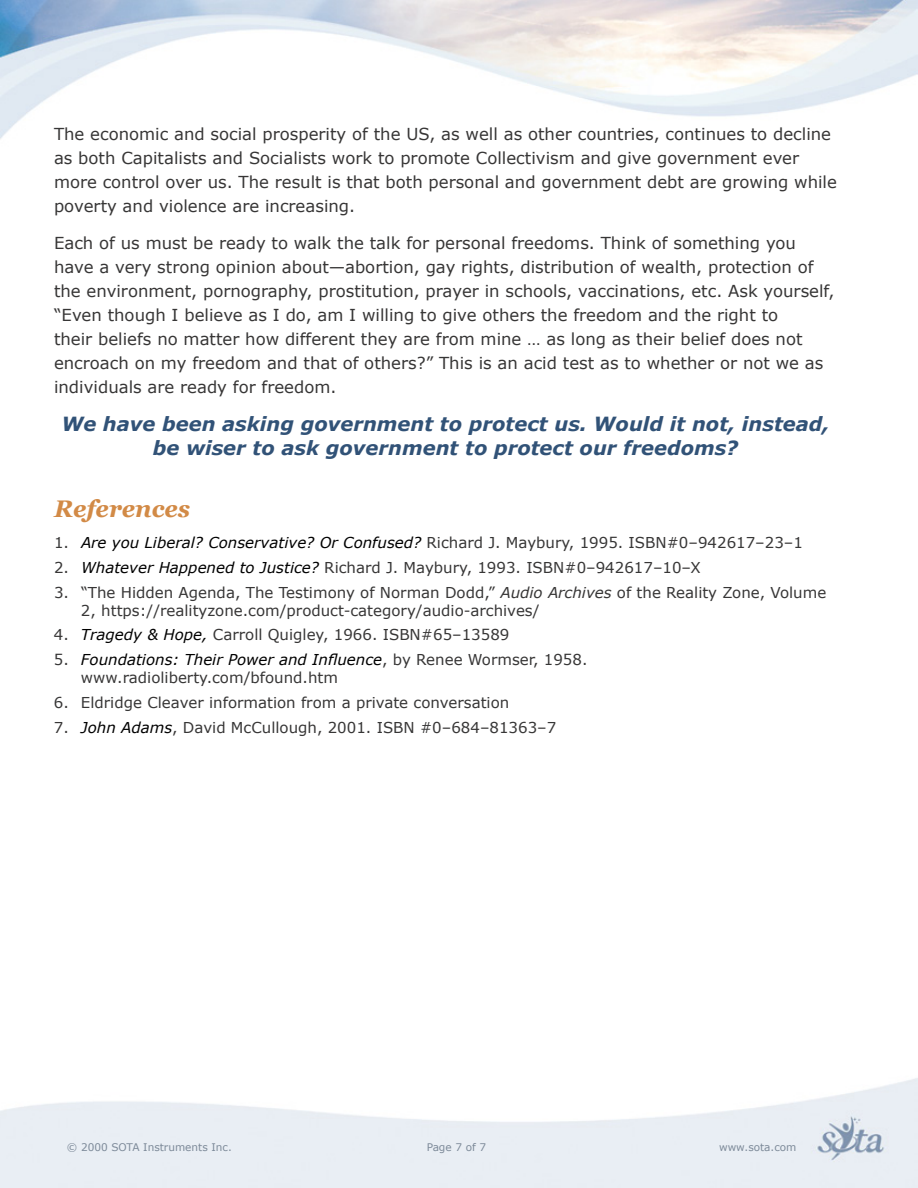
<style>
.page{position:relative;width:918px;height:1188px;background:#fff}
.page>*{position:absolute;margin:0;border:0;box-sizing:border-box;transform-origin:0 0}
.t1{font:italic 700 24px "Georgia";color:#d28a46}
.t2{font:italic 700 19.5px/24px "Verdana";color:#315277;text-align:center}
.t3{font:16.5px/24px "Verdana";color:#373636}
.t4{font:15px/18px "Verdana";color:#373636}
.t5{font:10.5px "Verdana";color:#7d8a99}
.s1{font-style:italic;color:#000}
.s2{font-style:italic}
</style>
<div class="page">
<img style="left:0;top:0;width:918px;height:139px">
<img style="left:0;top:1078px;width:918px;height:110px">
<p class="t3" style="left:54px;top:121px;width:784px">The economic and social prosperity of the US, as well as other countries, continues to decline as both Capitalists and Socialists work to promote Collectivism and give government ever more control over us. The result is that both personal and government debt are growing while poverty and violence are increasing.</p>
<p class="t3" style="left:54px;top:231px;width:782px">Each of us must be ready to walk the talk for personal freedoms. Think of something you have a very strong opinion about—abortion, gay rights, distribution of wealth, protection of the environment, pornography, prostitution, prayer in schools, vaccinations, etc. Ask yourself, “Even though I believe as I do, am I willing to give others the freedom and the right to<br>their beliefs no matter how different they are from mine … as long as their belief does not encroach on my freedom and that of others?” This is an acid test as to whether or not we as individuals are ready for freedom.</p>
<p class="t2" style="left:61px;top:411px;width:770px">We have been asking government to protect us. Would it not, instead, be wiser to ask government to protect our freedoms?</p>
<h1 class="t1" style="left:54px;top:495px;width:138px">References</h1>
<p class="t4" style="left:54px;top:533px;width:750px">1. <span class="s1">Are you Liberal? Conservative? Or Confused?</span> Richard J. Maybury, 1995. ISBN#0–942617–23–1</p>
<p class="t4" style="left:54px;top:558px;width:648px">2. <span class="s1">Whatever Happened to Justice?</span> Richard J. Maybury, 1993. ISBN#0–942617–10–X</p>
<p class="t4" style="left:81px;top:583px;width:747px;text-indent:-27px">3. “The Hidden Agenda, The Testimony of Norman Dodd,” <span class="s2">Audio Archives</span> of the Reality Zone, Volume<br>2, https://realityzone.com/product-category/audio-archives/</p>
<p class="t4" style="left:54px;top:625px;width:457px">4. <span class="s1">Tragedy &amp; Hope,</span> Carroll Quigley, 1966. ISBN#65–13589</p>
<p class="t4" style="left:81px;top:650px;width:508px;text-indent:-27px">5. <span class="s1">Foundations: Their Power and Influence</span>, by Renee Wormser, 1958. www.radioliberty.com/bfound.htm</p>
<p class="t4" style="left:54px;top:693px;width:457px">6. Eldridge Cleaver information from a private conversation</p>
<p class="t4" style="left:54px;top:718px;width:504px">7. <span class="s1">John Adams</span>, David McCullough, 2001. ISBN #0–684–81363–7</p>
<p class="t5" style="left:67px;top:1141px;width:167px">© 2000 SOTA Instruments Inc.</p>
<p class="t5" style="left:427px;top:1141px;width:61px">Page 7 of 7</p>
<p class="t5" style="left:719px;top:1141px;width:79px">www.sota.com</p>
</div>
